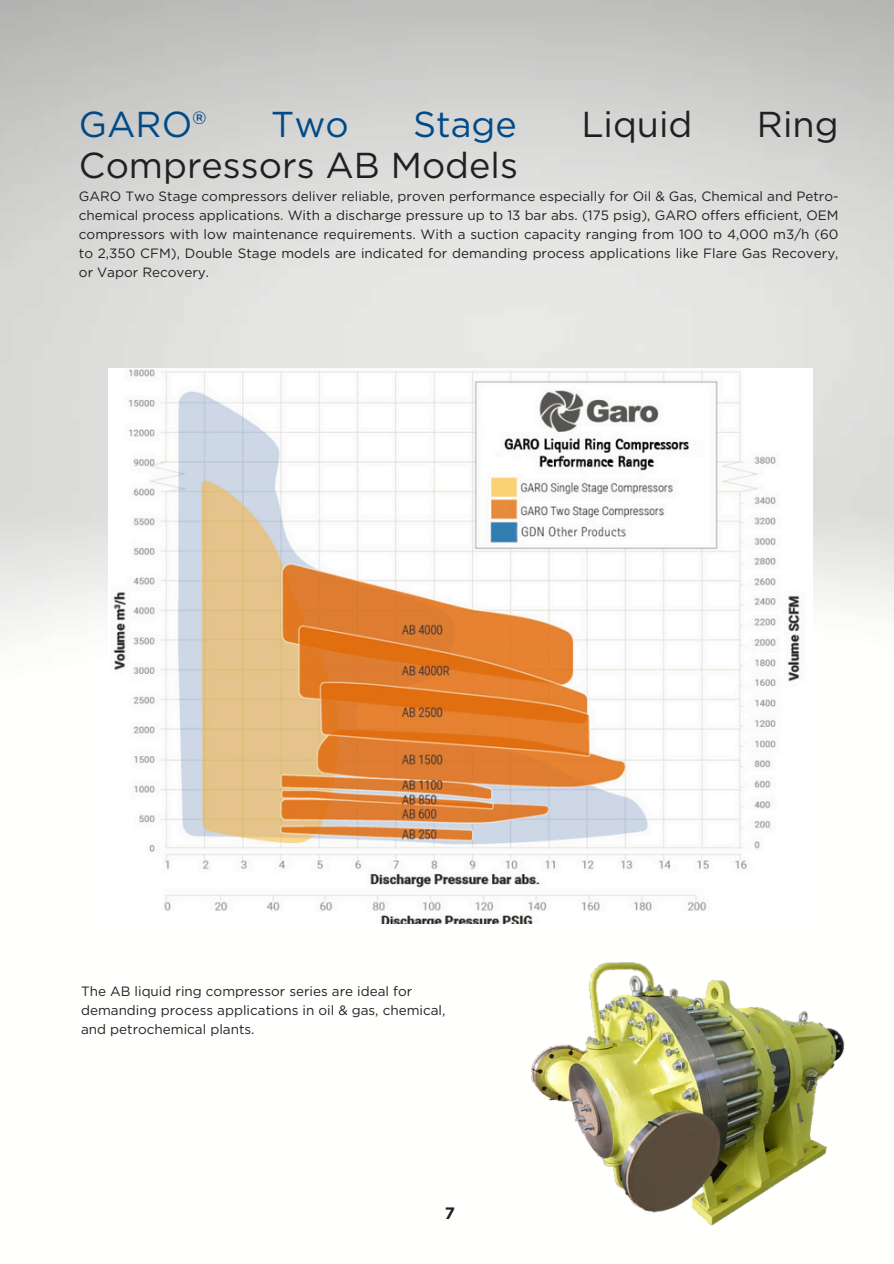
<style>
.page{position:relative;width:894px;height:1264px;background:#fff}
.page>*{position:absolute;margin:0;border:0;box-sizing:border-box;transform-origin:0 0}
.t1{font:36px "Gotham";color:#231f20}
.t2{font:36px "Gotham";color:#004a88}
.t3{font:700 16.5px "Gotham";color:#231f20}
.t4{font:13.5px/19.2px "Gotham";color:#231f20;text-align:justify}
</style>
<div class="page">
<img style="left:0;top:0;width:893px;height:1226px">
<img style="left:109px;top:369px;width:703px;height:554px">
<img style="left:531px;top:963px;width:313px;height:262px">
<h1 class="t2" style="left:79px;top:102px;width:129px">GARO®</h1>
<h1 class="t2" style="left:271px;top:102px;width:79px">Two</h1>
<h1 class="t2" style="left:413px;top:102px;width:105px">Stage</h1>
<h1 class="t1" style="left:581px;top:102px;width:113px">Liquid</h1>
<h1 class="t1" style="left:756px;top:102px;width:83px">Ring</h1>
<h1 class="t1" style="left:79px;top:144px;width:440px">Compressors AB Models</h1>
<h1 class="t4" style="left:79px;top:186px;width:761px">GARO Two Stage compressors deliver reliable, proven performance especially for Oil &amp; Gas, Chemical and Petro&shy;chemical process applications. With a discharge pressure up to 13 bar abs. (175 psig), GARO offers efficient, OEM compressors with low maintenance requirements. With a suction capacity ranging from 100 to 4,000 m3/h (60 to 2,350 CFM), Double Stage models are indicated for demanding process applications like Flare Gas Recovery, or Vapor Recovery.</h1>
<p class="t4" style="left:81px;top:981px;width:366px;text-align:left">The AB liquid ring compressor series are ideal for demanding process applications in oil &amp; gas, chemical, and petrochemical plants.</p>
<h1 class="t3" style="left:445px;top:1203px;width:12px">7</h1>
</div>
